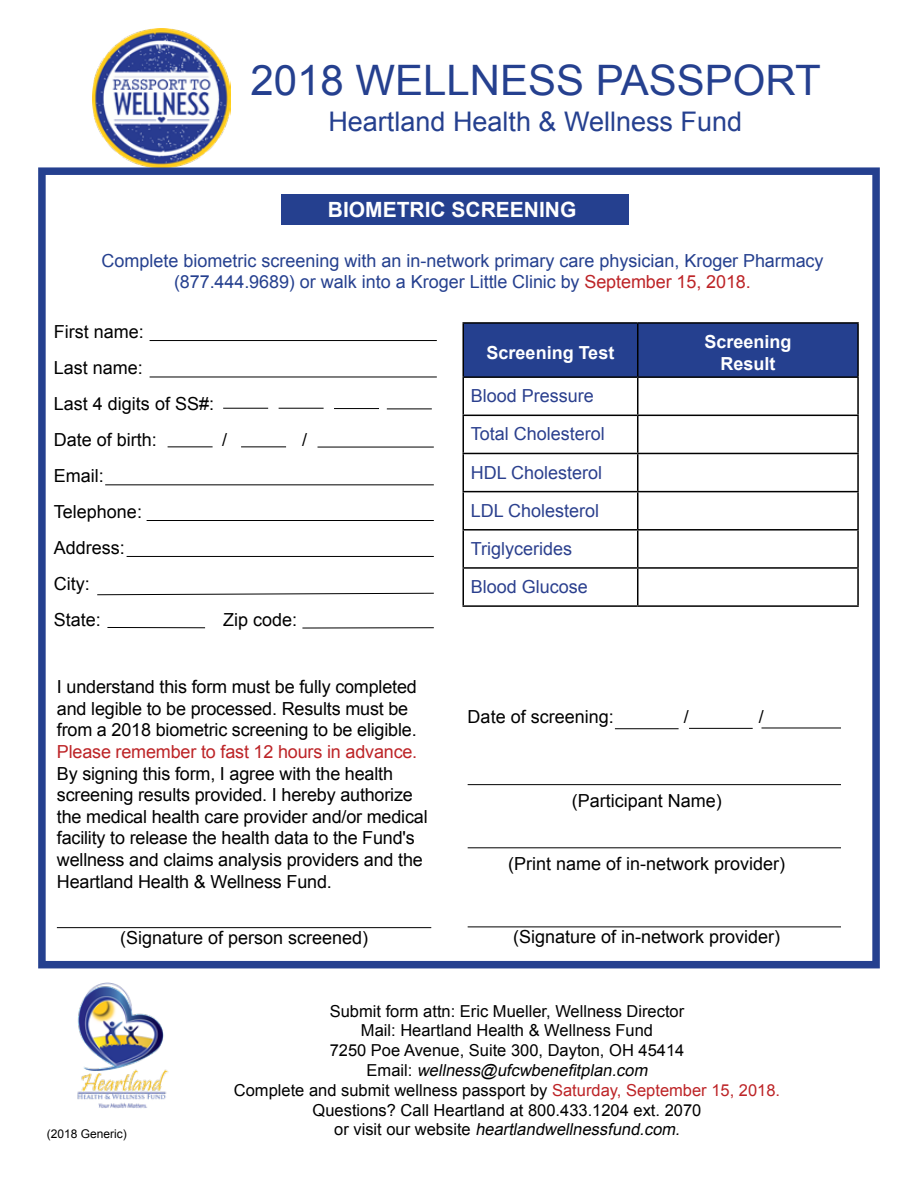
<style>
.page{position:relative;width:918px;height:1188px;background:#fff}
.page>*{position:absolute;margin:0;border:0;box-sizing:border-box;transform-origin:0 0}
.t1{font:42px "Arial";color:#25408f}
.t2{font:27px "Arial";color:#25408f}
.t3{font:700 21px "Arial";color:#fff}
.t4{font:18px/36px "Arial";letter-spacing:-.01em;color:#000}
.t5{font:18px/21.6px "Arial";color:#25408f;text-align:center}
.t6{font:18px/38.1px "Arial";color:#2b408e}
.t7{font:18px "Arial";letter-spacing:-.01em;color:#bd2427}
.t8{font:700 18px/21.6px "Arial";color:#fff;text-align:center}
.t9{font:16.5px/19.8px "Arial";color:#000;text-align:center}
.t10{font:12px "Arial";color:#000}
.s1{color:#bd2427}
.s2{font-style:italic}
</style>
<div class="page">
<img style="left:92px;top:28px;width:138px;height:139px">
<img style="left:77px;top:982px;width:92px;height:126px">
<div style="left:38px;top:167px;width:842px;height:801px;border:8px solid #25408f"></div>
<div style="left:464px;top:324px;width:393px;height:52px;background:#25408f"></div>
<hr style="left:462px;top:322px;width:176px;height:2px;background:#000">
<hr style="left:462px;top:324px;width:2px;height:52px;background:#000">
<hr style="left:638px;top:322px;width:221px;height:2px;background:#000">
<hr style="left:637px;top:324px;width:1px;height:52px;background:#000">
<hr style="left:857px;top:324px;width:2px;height:52px;background:#000">
<hr style="left:462px;top:376px;width:176px;height:2px;background:#000">
<hr style="left:462px;top:378px;width:2px;height:37px;background:#000">
<hr style="left:638px;top:376px;width:221px;height:2px;background:#000">
<hr style="left:637px;top:378px;width:1px;height:37px;background:#000">
<hr style="left:857px;top:378px;width:2px;height:37px;background:#000">
<hr style="left:462px;top:415px;width:176px;height:1px;background:#000">
<hr style="left:462px;top:416px;width:2px;height:37px;background:#000">
<hr style="left:638px;top:415px;width:221px;height:1px;background:#000">
<hr style="left:637px;top:416px;width:1px;height:37px;background:#000">
<hr style="left:857px;top:416px;width:2px;height:37px;background:#000">
<hr style="left:462px;top:453px;width:176px;height:1px;background:#000">
<hr style="left:462px;top:454px;width:2px;height:37px;background:#000">
<hr style="left:638px;top:453px;width:221px;height:1px;background:#000">
<hr style="left:637px;top:454px;width:1px;height:37px;background:#000">
<hr style="left:857px;top:454px;width:2px;height:37px;background:#000">
<hr style="left:462px;top:491px;width:176px;height:1px;background:#000">
<hr style="left:462px;top:492px;width:2px;height:37px;background:#000">
<hr style="left:638px;top:491px;width:221px;height:1px;background:#000">
<hr style="left:637px;top:492px;width:1px;height:37px;background:#000">
<hr style="left:857px;top:492px;width:2px;height:37px;background:#000">
<hr style="left:462px;top:529px;width:176px;height:2px;background:#000">
<hr style="left:462px;top:531px;width:2px;height:36px;background:#000">
<hr style="left:638px;top:529px;width:221px;height:2px;background:#000">
<hr style="left:637px;top:531px;width:1px;height:36px;background:#000">
<hr style="left:857px;top:531px;width:2px;height:36px;background:#000">
<hr style="left:462px;top:567px;width:176px;height:2px;background:#000">
<hr style="left:462px;top:569px;width:2px;height:36px;background:#000">
<hr style="left:638px;top:567px;width:221px;height:2px;background:#000">
<hr style="left:637px;top:569px;width:1px;height:36px;background:#000">
<hr style="left:857px;top:569px;width:2px;height:36px;background:#000">
<hr style="left:462px;top:605px;width:176px;height:2px;background:#000">
<hr style="left:638px;top:605px;width:221px;height:2px;background:#000">
<hr style="left:468px;top:784px;width:373px;height:1px;background:#000">
<hr style="left:468px;top:848px;width:373px;height:1px;background:#000">
<hr style="left:468px;top:927px;width:373px;height:1px;background:#000">
<hr style="left:762px;top:728px;width:79px;height:1px;background:#000">
<hr style="left:689px;top:728px;width:64px;height:1px;background:#000">
<hr style="left:57px;top:927px;width:374px;height:1px;background:#000">
<hr style="left:150px;top:340px;width:287px;height:1px;background:#000">
<hr style="left:150px;top:377px;width:287px;height:1px;background:#000">
<hr style="left:223px;top:408px;width:45px;height:1px;background:#000">
<hr style="left:279px;top:408px;width:45px;height:1px;background:#000">
<hr style="left:334px;top:408px;width:45px;height:1px;background:#000">
<hr style="left:387px;top:409px;width:45px;height:1px;background:#000">
<hr style="left:168px;top:447px;width:45px;height:1px;background:#000">
<hr style="left:241px;top:447px;width:45px;height:1px;background:#000">
<hr style="left:318px;top:447px;width:116px;height:1px;background:#000">
<hr style="left:105px;top:485px;width:329px;height:1px;background:#000">
<hr style="left:147px;top:520px;width:287px;height:1px;background:#000">
<hr style="left:127px;top:556px;width:307px;height:1px;background:#000">
<svg style="left:97px;top:593px;width:337px;height:2px"></svg>
<hr style="left:107px;top:627px;width:98px;height:1px;background:#000">
<hr style="left:302px;top:627px;width:132px;height:1px;background:#000">
<div style="left:282px;top:194px;width:347px;height:31px;background:#25408f"></div>
<hr style="left:615px;top:728px;width:64px;height:1px;background:#000">
<h1 class="t1" style="left:251px;top:53px;width:572px">2018 WELLNESS PASSPORT</h1>
<h2 class="t2" style="left:328px;top:104px;width:415px">Heartland Health &amp; Wellness Fund</h2>
<p class="t3" style="left:328px;top:196px;width:250px">BIOMETRIC SCREENING</p>
<p class="t5" style="left:101px;top:250px;width:724px">Complete biometric screening with an in-network primary care physician, Kroger Pharmacy (877.444.9689) or walk into a Kroger Little Clinic by <span class="s1">September 15, 2018.</span></p>
<p class="t4" style="left:54px;top:314px;width:162px">First name:<br>Last name:<br>Last 4 digits of SS#:<br>Date of birth:</p>
<p class="t4" style="left:54px;top:458px;width:90px">Email:<br>Telephone:<br>Address:<br>City:<br>State:</p>
<p class="t4" style="left:222px;top:422px;width:7px">/</p>
<p class="t4" style="left:302px;top:422px;width:7px">/</p>
<p class="t4" style="left:223px;top:602px;width:76px">Zip code:</p>
<p class="t4" style="left:57px;top:676px;width:362px;line-height:21.6px">I understand this form must be fully completed and legible to be processed. Results must be from a 2018 biometric screening to be eligible.</p>
<p class="t7" style="left:57px;top:740px;width:362px">Please remember to fast 12 hours in advance.</p>
<p class="t4" style="left:57px;top:763px;width:372px;line-height:21.6px">By signing this form, I agree with the health screening results provided. I hereby authorize the medical health care provider and/or medical facility to release the health data to the Fund's wellness and claims analysis providers and the Heartland Health &amp; Wellness Fund.</p>
<p class="t4" style="left:120px;top:920px;width:250px">(Signature of person screened)</p>
<p class="t8" style="left:487px;top:342px;width:129px">Screening Test</p>
<p class="t8" style="left:704px;top:332px;width:89px">Screening<br>Result</p>
<p class="t6" style="left:471px;top:377px;width:136px">Blood Pressure<br>Total Cholesterol<br>HDL Cholesterol<br>LDL Cholesterol<br>Triglycerides<br>Blood Glucose</p>
<p class="t4" style="left:468px;top:699px;width:148px">Date of screening:</p>
<p class="t4" style="left:684px;top:699px;width:7px">/</p>
<p class="t4" style="left:759px;top:699px;width:7px">/</p>
<p class="t4" style="left:572px;top:783px;width:152px">(Participant Name)</p>
<p class="t4" style="left:508px;top:846px;width:279px">(Print name of in-network provider)</p>
<p class="t4" style="left:513px;top:919px;width:269px">(Signature of in-network provider)</p>
<p class="t10" style="left:47px;top:1126px;width:82px">(2018 Generic)</p>
<p class="t9" style="left:234px;top:1001px;width:548px">Submit form attn: Eric Mueller, Wellness Director<br>Mail: Heartland Health &amp; Wellness Fund<br>7250 Poe Avenue, Suite 300, Dayton, OH 45414<br>E m a i l : <span class="s2">wellness@ufcwbenefitplan.com<br></span>Complete and submit wellness passport by <span class="s1">Saturday, September 15, 2018.<br></span>Questions? Call Heartland at 800.433.1204 ext. 2070<br>o r v i s i t o u r w e b s i t e <span class="s2">heartlandwellnessfund.com.</span></p>
</div>
